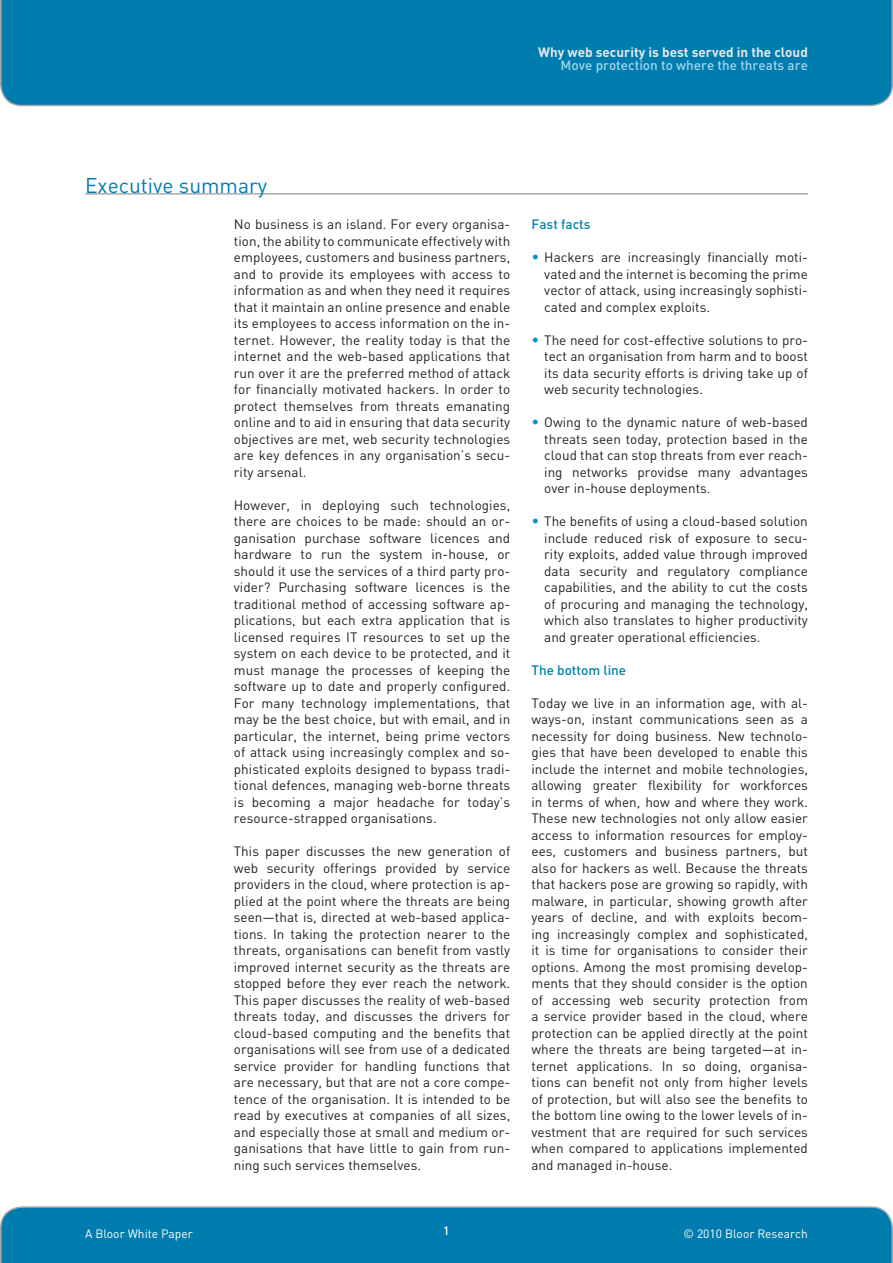
<style>
.page{position:relative;width:893px;height:1263px;background:#fff}
.page>*{position:absolute;margin:0;border:0;box-sizing:border-box;transform-origin:0 0}
.Header_-_Level_1{font:21px "DIN";color:#007cae}
.Body_copy{font:13.5px/16.5px "DIN";letter-spacing:.005em;color:#231f20;text-align:justify}
.Bullet{font:13.5px/16.5px "DIN";color:#231f20;text-align:justify}
.t1{font:700 13.5px "DIN";color:#e6e7e9}
.t2{font:500 13.5px "DIN";color:#a0d5ed}
.Header_-_Level_2{font:500 13.5px "DIN";color:#0080ac}
.t3{font:12px "DIN";color:#fff}
.t4{font:500 12px "DIN";color:#fff}
.s1{font-size:15px;color:#0093cc}
</style>
<div class="page">
<div style="left:0;top:1206px;width:893px;height:57px;background:#007cae"></div>
<div style="left:0;top:0;width:893px;height:106px;background:#007cae"></div>
<hr style="left:85px;top:193px;width:723px;height:2px;background:#a8a9ad">
<p class="t1" style="left:538px;top:45px;width:271px">Why web security is best served in the cloud</p>
<p class="t2" style="left:561px;top:57px;width:249px">Move protection to where the threats are</p>
<p class="Header_-_Level_1" style="left:85px;top:173px;width:184px">Executive summary</p>
<p class="Body_copy" style="left:234px;top:216px;width:278px">No business is an island. For every organisa&shy;tion, the ability to communicate effectively with employees, customers and business partners, and to provide its employees with access to information as and when they need it requires that it maintain an online presence and enable its employees to access information on the in&shy;ternet. However, the reality today is that the internet and the web-based applications that run over it are the preferred method of attack for financially motivated hackers. In order to protect themselves from threats emanating online and to aid in ensuring that data security objectives are met, web security technologies are key defences in any organisation’s secu&shy;rity arsenal.</p>
<p class="Body_copy" style="left:234px;top:497px;width:278px">However, in deploying such technologies, there are choices to be made: should an or&shy;ganisation purchase software licences and hardware to run the system in-house, or should it use the services of a third party pro&shy;vider? Purchasing software licences is the traditional method of accessing software ap&shy;plications, but each extra application that is licensed requires IT resources to set up the system on each device to be protected, and it must manage the processes of keeping the software up to date and properly configured.<br>For many technology implementations, that may be the best choice, but with email, and in particular, the internet, being prime vectors of attack using increasingly complex and so&shy;phisticated exploits designed to bypass tradi&shy;tional defences, managing web-borne threats is becoming a major headache for today’s resource-strapped organisations.</p>
<p class="Body_copy" style="left:234px;top:843px;width:278px">This paper discusses the new generation of web security offerings provided by service providers in the cloud, where protection is ap&shy;plied at the point where the threats are being seen—that is, directed at web-based applica&shy;tions. In taking the protection nearer to the threats, organisations can benefit from vastly improved internet security as the threats are stopped before they ever reach the network.<br>This paper discusses the reality of web-based threats today, and discusses the drivers for cloud-based computing and the benefits that organisations will see from use of a dedicated service provider for handling functions that are necessary, but that are not a core compe&shy;tence of the organisation. It is intended to be read by executives at companies of all sizes, and especially those at small and medium or&shy;ganisations that have little to gain from run&shy;ning such services themselves.</p>
<p class="Header_-_Level_2" style="left:531px;top:216px;width:61px">Fast facts</p>
<p class="Bullet" style="left:544px;top:249px;width:265px;text-indent:-13px"><span class="s1">•</span> Hackers are increasingly financially moti&shy;vated and the internet is becoming the prime vector of attack, using increasingly sophisti&shy;cated and complex exploits.</p>
<p class="Bullet" style="left:544px;top:332px;width:265px;text-indent:-13px"><span class="s1">•</span> The need for cost-effective solutions to pro&shy;tect an organisation from harm and to boost its data security efforts is driving take up of web security technologies.</p>
<p class="Bullet" style="left:544px;top:414px;width:265px;text-indent:-13px"><span class="s1">•</span> Owing to the dynamic nature of web-based threats seen today, protection based in the cloud that can stop threats from ever reach&shy;ing networks providse many advantages over in-house deployments.</p>
<p class="Bullet" style="left:544px;top:513px;width:265px;text-indent:-13px"><span class="s1">•</span> The benefits of using a cloud-based solution include reduced risk of exposure to secu&shy;rity exploits, added value through improved data security and regulatory compliance capabilities, and the ability to cut the costs of procuring and managing the technology, which also translates to higher productivity and greater operational efficiencies.</p>
<p class="Header_-_Level_2" style="left:531px;top:662px;width:96px">The bottom line</p>
<p class="Body_copy" style="left:531px;top:695px;width:278px">Today we live in an information age, with al&shy;ways-on, instant communications seen as a necessity for doing business. New technolo&shy;gies that have been developed to enable this include the internet and mobile technologies, allowing greater flexibility for workforces in terms of when, how and where they work.<br>These new technologies not only allow easier access to information resources for employ&shy;ees, customers and business partners, but also for hackers as well. Because the threats that hackers pose are growing so rapidly, with malware, in particular, showing growth after years of decline, and with exploits becom&shy;ing increasingly complex and sophisticated, it is time for organisations to consider their options. Among the most promising develop&shy;ments that they should consider is the option of accessing web security protection from a service provider based in the cloud, where protection can be applied directly at the point where the threats are being targeted—at in&shy;ternet applications. In so doing, organisa&shy;tions can benefit not only from higher levels of protection, but will also see the benefits to the bottom line owing to the lower levels of in&shy;vestment that are required for such services when compared to applications implemented and managed in-house.</p>
<p class="t3" style="left:85px;top:1226px;width:109px">A Bloor White Paper</p>
<p class="t4" style="left:443px;top:1224px;width:8px">1</p>
<p class="t3" style="left:683px;top:1226px;width:126px">© 2010 Bloor Research</p>
</div>
